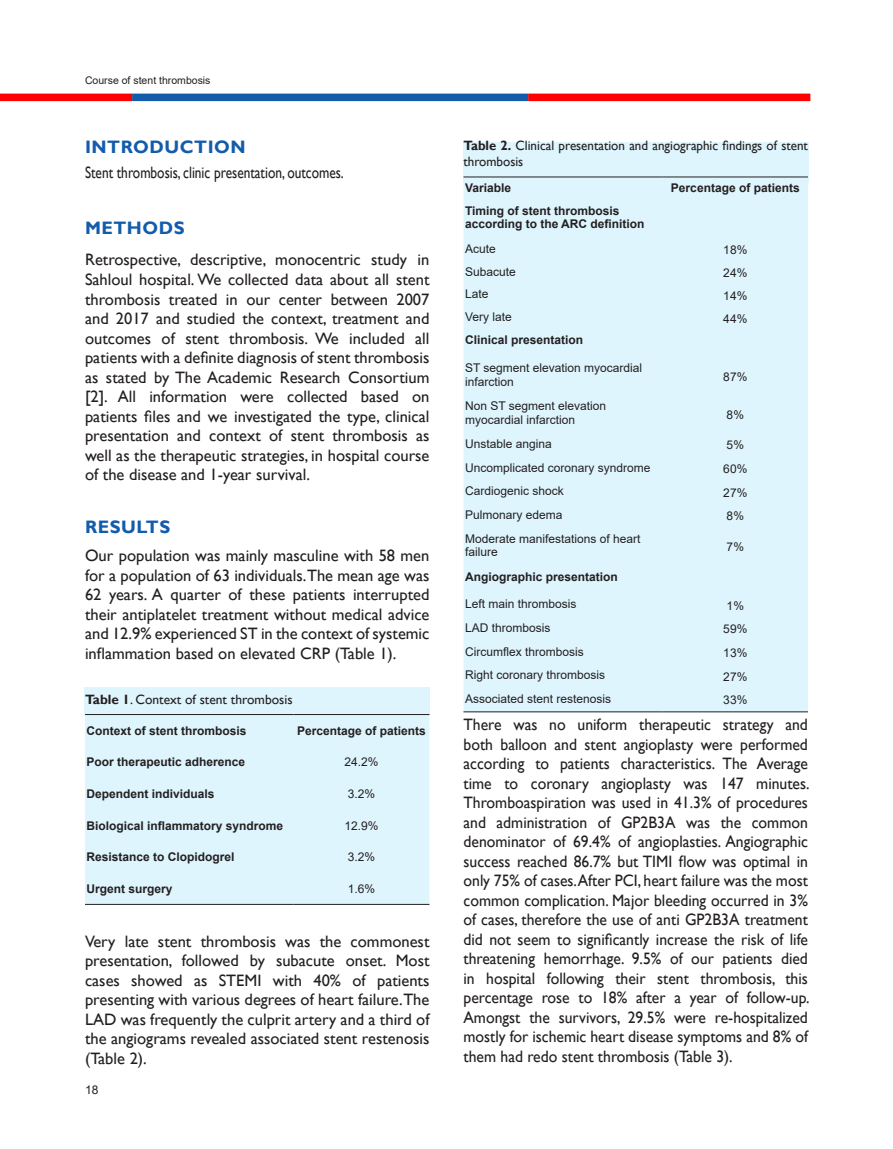
<style>
.page{position:relative;width:893px;height:1149px;background:#fff}
.page>*{position:absolute;margin:0;border:0;box-sizing:border-box;transform-origin:0 0}
.Body_Text{font:700 18px "Gill Sans";letter-spacing:.03em;color:#135cab}
.t1{font:16.5px/19.5px "Gill Sans";color:#231f20;text-align:justify}
.t2{font:16.5px/19.5px "Gill Sans";color:#231f20;text-align:justify;scale:.95 1}
.t3{font:16.5px "Gill Sans";color:#231f20;scale:.81 1}
.t4{font:13.5px/16.5px "Gill Sans";color:#231f20}
.t5{font:12px/13.5px "Arial";color:#231f20}
.t6{font:700 12px/13.5px "Arial";color:#231f20}
.t7{font:10.5px "Arial";color:#231f20}
.s1{font-weight:700}
</style>
<div class="page">
<div style="left:528px;top:94px;width:282px;height:7px;background:#f00"></div>
<div style="left:132px;top:94px;width:396px;height:7px;background:#135cab"></div>
<div style="left:0;top:94px;width:132px;height:7px;background:#f00"></div>
<div style="left:84px;top:687px;width:346px;height:27px;background:#def5fd"></div>
<div style="left:464px;top:142px;width:345px;height:41px;background:#def5fd"></div>
<div style="left:85px;top:715px;width:344px;height:188px;background:#def5fd"></div>
<hr style="left:85px;top:714px;width:209px;height:1px;background:#231f20">
<hr style="left:294px;top:714px;width:135px;height:1px;background:#231f20">
<hr style="left:85px;top:903px;width:209px;height:1px;background:#231f20">
<hr style="left:294px;top:903px;width:135px;height:1px;background:#231f20">
<div style="left:463px;top:178px;width:345px;height:533px;background:#def5fd"></div>
<hr style="left:463px;top:177px;width:200px;height:1px;background:#231f20">
<hr style="left:663px;top:177px;width:145px;height:1px;background:#231f20">
<hr style="left:463px;top:711px;width:200px;height:1px;background:#231f20">
<hr style="left:663px;top:711px;width:145px;height:1px;background:#231f20">
<p class="t7" style="left:85px;top:73px;width:127px">Course of stent thrombosis</p>
<p class="Body_Text" style="left:85px;top:136px;width:162px">INTRODUCTION</p>
<p class="t3" style="left:85px;top:163px;width:321px">Stent thrombosis, clinic presentation, outcomes.</p>
<p class="Body_Text" style="left:85px;top:217px;width:101px">METHODS</p>
<p class="t1" style="left:85px;top:250px;width:346px">Retrospective, descriptive, monocentric study in Sahloul hospital. We collected data about all stent thrombosis treated in our center between 2007 and 2017 and studied the context, treatment and outcomes of stent thrombosis. We included all patients with a definite diagnosis of stent thrombosis as stated by The Academic Research Consortium [2]. All information were collected based on patients files and we investigated the type, clinical presentation and context of stent thrombosis as well as the therapeutic strategies, in hospital course of the disease and 1-year survival.</p>
<p class="Body_Text" style="left:85px;top:515px;width:87px">RESULTS</p>
<p class="t1" style="left:85px;top:546px;width:346px">Our population was mainly masculine with 58 men for a population of 63 individuals.The mean age was 62 years. A quarter of these patients interrupted their antiplatelet treatment without medical advice and 12.9% experienced ST in the context of systemic inflammation based on elevated CRP (Table 1).</p>
<p class="t4" style="left:85px;top:691px;width:209px"><span class="s1">Table 1</span>. Context of stent thrombosis</p>
<p class="t6" style="left:87px;top:723px;width:162px">Context of stent thrombosis</p>
<p class="t6" style="left:297px;top:723px;width:130px">Percentage of patients</p>
<p class="t6" style="left:87px;top:755px;width:160px">Poor therapeutic adherence</p>
<p class="t5" style="left:345px;top:755px;width:36px">24.2%</p>
<p class="t6" style="left:87px;top:787px;width:130px">Dependent individuals</p>
<p class="t5" style="left:348px;top:786px;width:29px">3.2%</p>
<p class="t6" style="left:87px;top:818px;width:198px">Biological inflammatory syndrome</p>
<p class="t5" style="left:345px;top:818px;width:36px">12.9%</p>
<p class="t6" style="left:87px;top:850px;width:150px">Resistance to Clopidogrel</p>
<p class="t5" style="left:348px;top:850px;width:29px">3.2%</p>
<p class="t6" style="left:87px;top:881px;width:88px">Urgent surgery</p>
<p class="t5" style="left:348px;top:881px;width:29px">1.6%</p>
<p class="t1" style="left:85px;top:931px;width:346px">Very late stent thrombosis was the commonest presentation, followed by subacute onset. Most cases showed as STEMI with 40% of patients presenting with various degrees of heart failure.The LAD was frequently the culprit artery and a third of the angiograms revealed associated stent restenosis (Table 2).</p>
<p class="t5" style="left:85px;top:1082px;width:15px">18</p>
<p class="t4" style="left:463px;top:137px;width:346px"><span class="s1">Table 2.</span> Clinical presentation and angiographic findings of stent thrombosis</p>
<p class="t6" style="left:465px;top:181px;width:48px">Variable</p>
<p class="t6" style="left:671px;top:181px;width:130px">Percentage of patients</p>
<p class="t6" style="left:465px;top:204px;width:181px">Timing of stent thrombosis according to the ARC definition</p>
<p class="t5" style="left:465px;top:241px;width:32px">Acute</p>
<p class="t5" style="left:723px;top:242px;width:26px">18%</p>
<p class="t5" style="left:465px;top:264px;width:52px">Subacute</p>
<p class="t5" style="left:723px;top:265px;width:26px">24%</p>
<p class="t5" style="left:465px;top:287px;width:25px">Late</p>
<p class="t5" style="left:723px;top:288px;width:26px">14%</p>
<p class="t5" style="left:465px;top:310px;width:48px">Very late</p>
<p class="t5" style="left:723px;top:311px;width:26px">44%</p>
<p class="t6" style="left:465px;top:333px;width:120px">Clinical presentation</p>
<p class="t5" style="left:465px;top:361px;width:179px">ST segment elevation myocardial infarction</p>
<p class="t5" style="left:723px;top:369px;width:26px">87%</p>
<p class="t5" style="left:465px;top:399px;width:143px">Non ST segment elevation myocardial infarction</p>
<p class="t5" style="left:727px;top:407px;width:19px">8%</p>
<p class="t5" style="left:465px;top:437px;width:88px">Unstable angina</p>
<p class="t5" style="left:727px;top:438px;width:19px">5%</p>
<p class="t5" style="left:465px;top:460px;width:187px">Uncomplicated coronary syndrome</p>
<p class="t5" style="left:723px;top:462px;width:26px">60%</p>
<p class="t5" style="left:465px;top:484px;width:100px">Cardiogenic shock</p>
<p class="t5" style="left:723px;top:485px;width:26px">27%</p>
<p class="t5" style="left:465px;top:507px;width:99px">Pulmonary edema</p>
<p class="t5" style="left:727px;top:509px;width:19px">8%</p>
<p class="t5" style="left:465px;top:531px;width:177px">Moderate manifestations of heart failure</p>
<p class="t5" style="left:727px;top:540px;width:19px">7%</p>
<p class="t6" style="left:465px;top:569px;width:154px">Angiographic presentation</p>
<p class="t5" style="left:465px;top:597px;width:113px">Left main thrombosis</p>
<p class="t5" style="left:727px;top:598px;width:19px">1%</p>
<p class="t5" style="left:465px;top:620px;width:87px">LAD thrombosis</p>
<p class="t5" style="left:723px;top:622px;width:26px">59%</p>
<p class="t5" style="left:465px;top:644px;width:120px">Circumflex thrombosis</p>
<p class="t5" style="left:723px;top:645px;width:26px">13%</p>
<p class="t5" style="left:465px;top:668px;width:142px">Right coronary thrombosis</p>
<p class="t5" style="left:723px;top:669px;width:26px">27%</p>
<p class="t5" style="left:465px;top:691px;width:148px">Associated stent restenosis</p>
<p class="t5" style="left:723px;top:693px;width:26px">33%</p>
<p class="t2" style="left:463px;top:714px;width:366px">There was no uniform therapeutic strategy and both balloon and stent angioplasty were performed according to patients characteristics. The Average time to coronary angioplasty was 147 minutes.<br>Thromboaspiration was used in 41.3% of procedures and administration of GP2B3A was the common denominator of 69.4% of angioplasties. Angiographic success reached 86.7% but TIMI flow was optimal in only 75% of cases.After PCI, heart failure was the most common complication. Major bleeding occurred in 3% of cases, therefore the use of anti GP2B3A treatment did not seem to significantly increase the risk of life threatening hemorrhage. 9.5% of our patients died in hospital following their stent thrombosis, this percentage rose to 18% after a year of follow-up.<br>Amongst the survivors, 29.5% were re-hospitalized mostly for ischemic heart disease symptoms and 8% of them had redo stent thrombosis (Table 3).</p>
</div>
